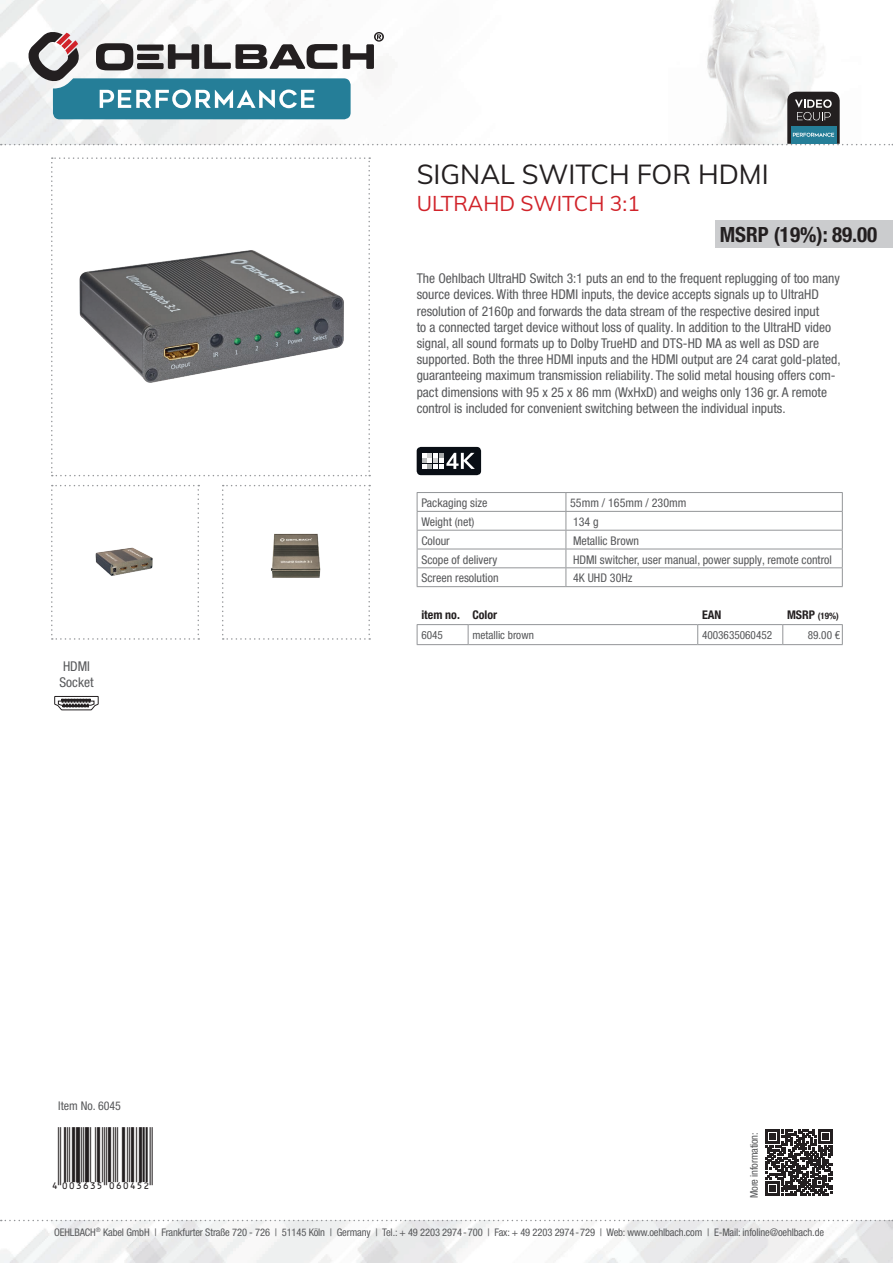
<style>
.page{position:relative;width:893px;height:1263px;background:#fff}
.page>*{position:absolute;margin:0;border:0;box-sizing:border-box;transform-origin:0 0}
.t1{font:27px "Muli";color:#231f20}
.t2{font:27px "EAN";color:#231f20}
.t3{font:21px "Muli";color:#d1232a}
.t4{font:700 condensed 21px "Helvetica Neue LTW1 G";color:#231f20}
.t5{font:condensed 13.5px/16.2px "Helvetica Neue LTW1 G";color:#57585a}
.t6{font:condensed 12px "Helvetica Neue LTW1 G";color:#57585a}
.t7{font:700 condensed 12px "Helvetica Neue LTW1 G";color:#231f20}
.t8{font:condensed 11.25px "Helvetica Neue LTW1 G";color:#57585a}
.t9{font:condensed 10.5px "Helvetica Neue LTW1 G";letter-spacing:-.01em;color:#57585a}
.t10{font:700 condensed 9px "Helvetica Neue LTW1 G";color:#231f20}
.s1{font-size:12px}
</style>
<div class="page">
<img style="left:0;top:1220px;width:893px;height:43px">
<img style="left:0;top:0;width:818px;height:145px">
<svg style="left:1px;top:1220px;width:892px;height:1px"></svg>
<svg style="left:51px;top:157px;width:319px;height:319px"></svg>
<svg style="left:51px;top:485px;width:148px;height:155px"></svg>
<svg style="left:222px;top:485px;width:148px;height:155px"></svg>
<div style="left:417px;top:447px;width:64px;height:28px;background:#090e15;border-radius:4px"></div>
<svg style="left:422px;top:453px;width:53px;height:16px"></svg>
<svg style="left:54px;top:696px;width:45px;height:15px"></svg>
<svg style="left:766px;top:1129px;width:66px;height:67px"></svg>
<svg style="left:1px;top:31px;width:892px;height:114px"></svg>
<svg style="left:417px;top:625px;width:426px;height:19px"></svg>
<hr style="left:417px;top:644px;width:51px;height:1px;background:#939598">
<hr style="left:468px;top:644px;width:230px;height:1px;background:#939598">
<hr style="left:698px;top:644px;width:85px;height:1px;background:#939598">
<hr style="left:783px;top:644px;width:60px;height:1px;background:#939598">
<hr style="left:417px;top:624px;width:51px;height:1px;background:#939598">
<hr style="left:468px;top:624px;width:230px;height:1px;background:#939598">
<hr style="left:698px;top:624px;width:85px;height:1px;background:#939598">
<hr style="left:783px;top:624px;width:60px;height:1px;background:#939598">
<div style="left:715px;top:220px;width:178px;height:28px;background:#cbccce"></div>
<svg style="left:417px;top:492px;width:426px;height:94px"></svg>
<hr style="left:417px;top:586px;width:149px;height:1px;background:#939598">
<hr style="left:566px;top:586px;width:277px;height:1px;background:#939598">
<h1 class="t1" style="left:417px;top:155px;width:354px">SIGNAL SWITCH FOR HDMI</h1>
<h2 class="t3" style="left:417px;top:188px;width:225px">ULTRAHD SWITCH 3:1</h2>
<h2 class="t4" style="left:720px;top:222px;width:159px">MSRP (19%): 89.00</h2>
<p class="t5" style="left:417px;top:270px;width:425px">The Oehlbach UltraHD Switch 3:1 puts an end to the frequent replugging of too many source devices. With three HDMI inputs, the device accepts signals up to UltraHD resolution of 2160p and forwards the data stream of the respective desired input<br>to a connected target device without loss of quality. In addition to the UltraHD video signal, all sound formats up to Dolby TrueHD and DTS-HD MA as well as DSD are supported. Both the three HDMI inputs and the HDMI output are 24 carat gold-plated, guaranteeing maximum transmission reliability. The solid metal housing offers com&shy;pact dimensions with 95 x 25 x 86 mm (WxHxD) and weighs only 136 gr. A remote control is included for convenient switching between the individual inputs.</p>
<p class="t6" style="left:421px;top:496px;width:68px">Packaging size</p>
<p class="t6" style="left:570px;top:496px;width:118px">55mm / 165mm / 230mm</p>
<p class="t6" style="left:421px;top:515px;width:55px">Weight (net)</p>
<p class="t6" style="left:573px;top:515px;width:27px">134 g</p>
<p class="t6" style="left:421px;top:533px;width:30px">Colour</p>
<p class="t6" style="left:573px;top:533px;width:68px">Metallic Brown</p>
<p class="t6" style="left:421px;top:552px;width:78px">Scope of delivery</p>
<p class="t6" style="left:573px;top:552px;width:260px">HDMI switcher, user manual, power supply, remote control</p>
<p class="t6" style="left:421px;top:571px;width:79px">Screen resolution</p>
<p class="t6" style="left:573px;top:571px;width:61px">4K UHD 30Hz</p>
<p class="t5" style="left:60px;top:658px;width:35px">HDMI<br>Socket</p>
<p class="t7" style="left:421px;top:607px;width:77px">item no. Color</p>
<p class="t7" style="left:702px;top:607px;width:21px">EAN</p>
<p class="t10" style="left:787px;top:610px;width:53px"><span class="s1">MSRP</span> (19%)</p>
<p class="t8" style="left:421px;top:628px;width:23px">6045</p>
<p class="t8" style="left:472px;top:628px;width:63px">metallic brown</p>
<p class="t8" style="left:702px;top:628px;width:72px">4003635060452</p>
<p class="t8" style="left:808px;top:628px;width:34px">89.00 €</p>
<p class="t6" style="left:58px;top:1099px;width:64px">Item No. 6045</p>
<h1 class="t2" style="left:51px;top:1157px;width:103px">4":D=@GI#NTNRSP"</h1>
<p class="t9" style="left:748px;top:1198px;width:67px;rotate:-90deg">More information:</p>
<p class="t9" style="left:54px;top:1226px;width:771px">OEHLBACH<sup>®</sup> Kabel GmbH | Frankfurter Straße 720 - 726 | 51145 Köln | Germany | Tel.: + 49 2203 2974-700 | Fax: + 49 2203 2974-729 | Web: www.oehlbach.com | E-Mail: infoline@oehlbach.de</p>
</div>
